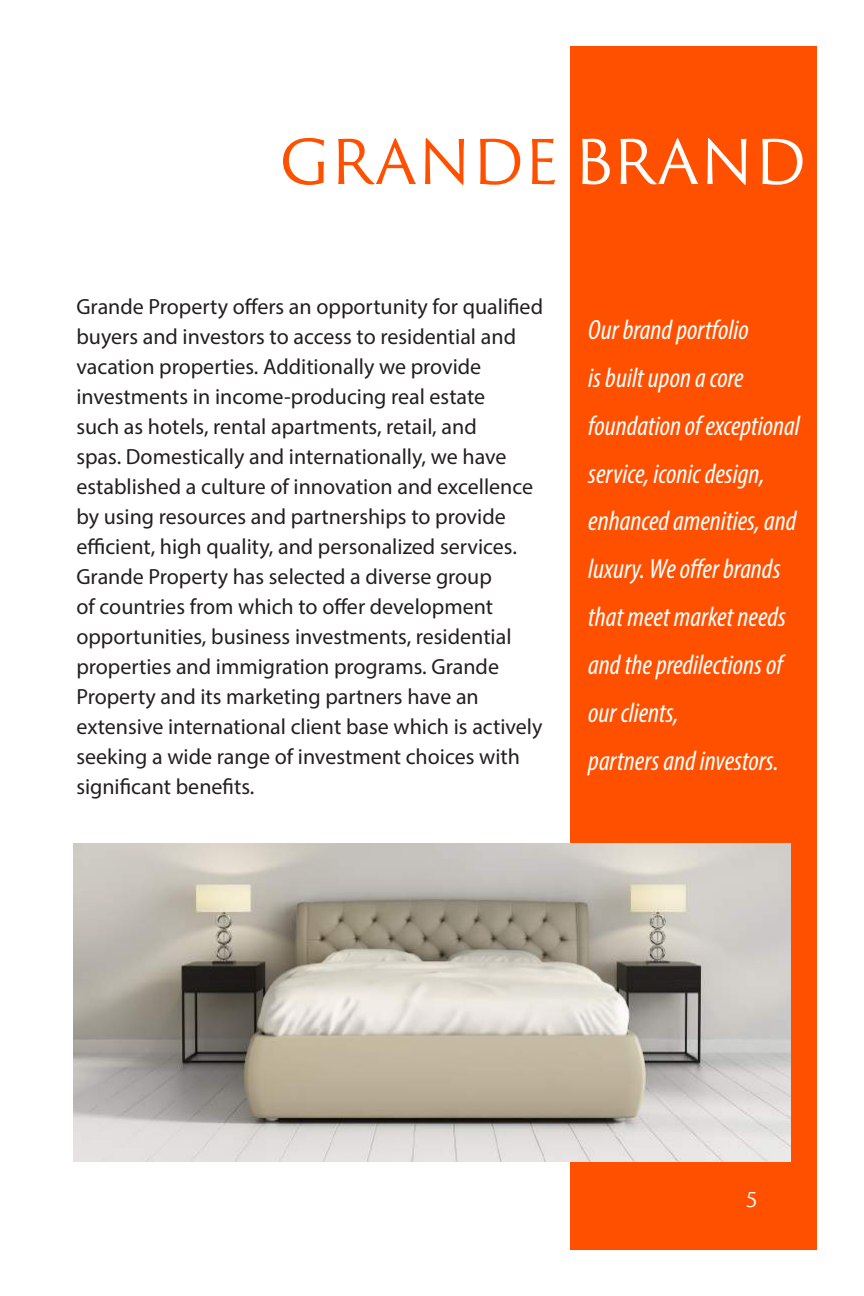
<style>
.page{position:relative;width:864px;height:1296px;background:#fff}
.page>*{position:absolute;margin:0;border:0;box-sizing:border-box;transform-origin:0 0}
.t1{font:60px "Trajan Sans Pro";color:#ff5000}
.t2{font:italic condensed 28px/48px "Myriad Pro";color:#fff}
.t3{font:22px/30px "Myriad Pro";color:#231f20}
.t4{font:20px "Trajan Sans Pro";color:#fff}
.s1{color:#fff}
</style>
<div class="page">
<div style="left:570px;top:46px;width:247px;height:1204px;background:#ff5000"></div>
<img style="left:74px;top:844px;width:717px;height:318px">
<h1 class="t1" style="left:279px;top:120px;width:528px">GRANDE <span class="s1">BRAND</span></h1>
<p class="t3" style="left:76px;top:291px;width:468px">Grande Property offers an opportunity for qualified buyers and investors to access to residential and vacation properties. Additionally we provide investments in income-producing real estate<br>such as hotels, rental apartments, retail, and<br>spas. Domestically and internationally, we have established a culture of innovation and excellence by using resources and partnerships to provide efficient, high quality, and personalized services.<br>Grande Property has selected a diverse group<br>of countries from which to offer development opportunities, business investments, residential properties and immigration programs. Grande Property and its marketing partners have an extensive international client base which is actively seeking a wide range of investment choices with significant benefits.</p>
<p class="t2" style="left:588px;top:305px;width:213px">Our brand portfolio<br>is built upon a core foundation of exceptional service, iconic design, enhanced amenities, and luxury. We offer brands that meet market needs and the predilections of our clients,<br>partners and investors.</p>
<p class="t4" style="left:746px;top:1186px;width:13px">5</p>
</div>
